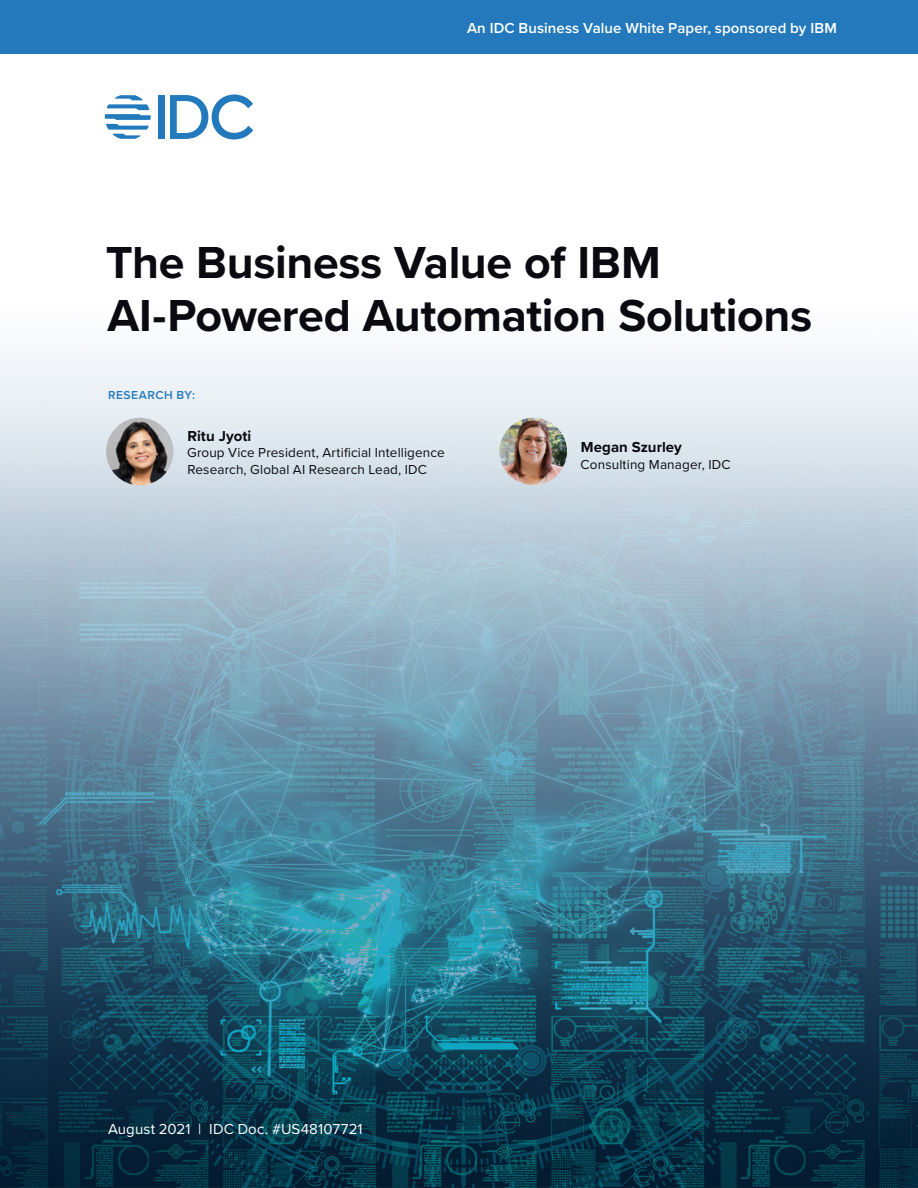
<style>
.page{position:relative;width:918px;height:1188px;background:#fff}
.page>*{position:absolute;margin:0;border:0;box-sizing:border-box;transform-origin:0 0}
.t1{font:700 46.5px/52.5px "Proxima Nova";letter-spacing:-.01em;color:#0b0a10}
.t2{font:600 15px "Proxima Nova";letter-spacing:.005em;color:#fff}
.t3{font:15px "Proxima Nova";letter-spacing:.01em;color:#fff}
.t4{font:700 15px "Proxima Nova";letter-spacing:.005em;color:#0b0a10}
.t5{font:13.5px/16.5px "Proxima Nova";letter-spacing:.01em;color:#0b0a10}
.t6{font:600 12px "Proxima Nova";letter-spacing:.045em;color:#2379bb}
</style>
<div class="page">
<img style="left:0;top:95px;width:918px;height:1093px">
<div style="left:0;top:0;width:918px;height:54px;background:#2379bb"></div>
<img style="left:106px;top:418px;width:68px;height:67px;border-radius:34px">
<img style="left:500px;top:418px;width:67px;height:67px;border-radius:34px">
<div style="left:158px;top:95px;width:6px;height:44px;background:#2279bc"></div>
<svg style="left:170px;top:94px;width:83px;height:46px"></svg>
<svg style="left:105px;top:95px;width:46px;height:44px"></svg>
<p class="t2" style="left:467px;top:17px;width:371px">An IDC Business Value White Paper, sponsored by IBM</p>
<p class="t1" style="left:106px;top:235px;width:708px">The Business Value of IBM<br>AI-Powered Automation Solutions</p>
<p class="t6" style="left:108px;top:386px;width:88px">RESEARCH BY:</p>
<p class="t4" style="left:187px;top:425px;width:66px">Ritu Jyoti</p>
<p class="t5" style="left:187px;top:444px;width:259px">Group Vice President, Artificial Intelligence<br>Research, Global AI Research Lead, IDC</p>
<p class="t4" style="left:581px;top:436px;width:102px">Megan Szurley</p>
<p class="t5" style="left:581px;top:455px;width:152px">Consulting Manager, IDC</p>
<p class="t3" style="left:108px;top:1118px;width:256px">August 2021 | IDC Doc. #US48107721</p>
</div>
